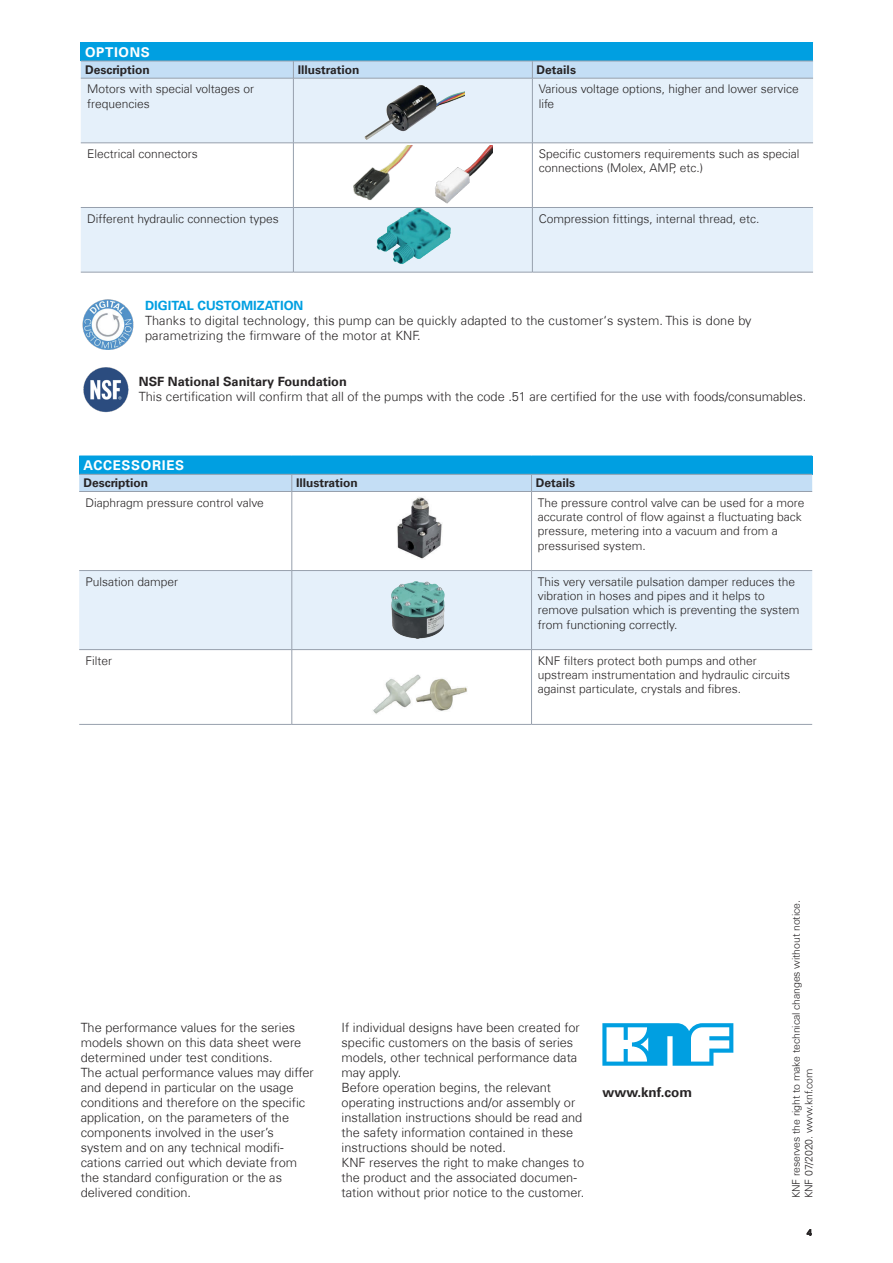
<style>
.page{position:relative;width:893px;height:1263px;background:#fff}
.page>*{position:absolute;margin:0;border:0;box-sizing:border-box;transform-origin:0 0}
.Titel_Headline_Tabel{font:700 13.5px "Univers Com 65";letter-spacing:.05em;color:#fff}
.Adresse_Firmenbezeic{font:700 13.5px "Univers Com 65";color:#272425}
.Fußzeile{font:300 12.75px/15px "Univers Com 45";color:#272425}
.KNF_COPY_regular_bla{font:300 12.75px/15px "Univers Com 45";letter-spacing:.01em;color:#272425}
.KNF_COPY_regular_bla-2{font:700 12.75px "Univers Com 65";color:#272425}
.Titel_Fließtext_Tabe{font:300 12px/14.4px "Univers Com 45";color:#272425}
.Titel_Kopfzeile_Tabe{font:700 12px "Univers Com 65";color:#272425}
.Druckkennung{font:300 10.5px "Univers Com 45";letter-spacing:-.01em;color:#272425}
.t1{font:700 9.75px "Arial";color:#272425}
.s1{font-family:"Univers Com 65";font-weight:700;color:#009fe1}
</style>
<div class="page">
<svg style="left:602px;top:1023px;width:131px;height:43px"></svg>
<div style="left:81px;top:43px;width:732px;height:18px;background:#009fe1"></div>
<svg style="left:81px;top:79px;width:732px;height:193px;fill:#e5f0fa"></svg>
<hr style="left:81px;top:42px;width:212px;height:1px;background:#009fe1">
<hr style="left:293px;top:42px;width:239px;height:1px;background:#009fe1">
<hr style="left:532px;top:42px;width:281px;height:1px;background:#009fe1">
<hr style="left:81px;top:207px;width:212px;height:1px;background:#97a0ad">
<hr style="left:532px;top:207px;width:281px;height:1px;background:#97a0ad">
<hr style="left:81px;top:272px;width:212px;height:1px;background:#97a0ad">
<hr style="left:532px;top:272px;width:281px;height:1px;background:#97a0ad">
<hr style="left:81px;top:78px;width:212px;height:1px;background:#97a0ad">
<hr style="left:532px;top:78px;width:281px;height:1px;background:#97a0ad">
<hr style="left:81px;top:143px;width:212px;height:1px;background:#97a0ad">
<hr style="left:532px;top:143px;width:281px;height:1px;background:#97a0ad">
<svg style="left:81px;top:61px;width:732px;height:17px;background:#c1daf1"></svg>
<hr style="left:293px;top:78px;width:239px;height:1px;background:#97a0ad">
<hr style="left:293px;top:78px;width:1px;height:65px;background:#97a0ad">
<hr style="left:532px;top:78px;width:1px;height:65px;background:#97a0ad">
<hr style="left:293px;top:143px;width:239px;height:1px;background:#97a0ad">
<hr style="left:293px;top:143px;width:1px;height:64px;background:#97a0ad">
<hr style="left:532px;top:143px;width:1px;height:64px;background:#97a0ad">
<hr style="left:293px;top:207px;width:239px;height:1px;background:#97a0ad">
<hr style="left:293px;top:208px;width:1px;height:64px;background:#97a0ad">
<hr style="left:532px;top:208px;width:1px;height:64px;background:#97a0ad">
<hr style="left:293px;top:272px;width:239px;height:1px;background:#97a0ad">
<img style="left:357px;top:84px;width:107px;height:58px">
<div style="left:79px;top:456px;width:733px;height:18px;background:#009fe1"></div>
<div style="left:79px;top:571px;width:733px;height:78px;background:#e5f0fa"></div>
<hr style="left:79px;top:570px;width:213px;height:1px;background:#97a0ad">
<hr style="left:531px;top:570px;width:281px;height:1px;background:#97a0ad">
<hr style="left:79px;top:649px;width:213px;height:1px;background:#97a0ad">
<hr style="left:531px;top:649px;width:281px;height:1px;background:#97a0ad">
<hr style="left:79px;top:724px;width:213px;height:1px;background:#97a0ad">
<hr style="left:531px;top:724px;width:281px;height:1px;background:#97a0ad">
<hr style="left:79px;top:491px;width:213px;height:1px;background:#97a0ad">
<hr style="left:531px;top:491px;width:281px;height:1px;background:#97a0ad">
<div style="left:79px;top:474px;width:733px;height:17px;background:#c4def5"></div>
<hr style="left:292px;top:491px;width:239px;height:1px;background:#97a0ad">
<hr style="left:292px;top:492px;width:1px;height:78px;background:#97a0ad">
<hr style="left:531px;top:492px;width:1px;height:78px;background:#97a0ad">
<hr style="left:292px;top:570px;width:239px;height:1px;background:#97a0ad">
<hr style="left:292px;top:571px;width:1px;height:78px;background:#97a0ad">
<hr style="left:531px;top:571px;width:1px;height:78px;background:#97a0ad">
<hr style="left:292px;top:649px;width:239px;height:1px;background:#97a0ad">
<hr style="left:292px;top:650px;width:1px;height:74px;background:#97a0ad">
<hr style="left:531px;top:650px;width:1px;height:74px;background:#97a0ad">
<hr style="left:292px;top:724px;width:239px;height:1px;background:#97a0ad">
<img style="left:397px;top:497px;width:45px;height:62px">
<img style="left:373px;top:674px;width:94px;height:40px">
<img style="left:385px;top:577px;width:68px;height:67px">
<img style="left:373px;top:209px;width:81px;height:57px">
<img style="left:336px;top:145px;width:80px;height:68px">
<img style="left:425px;top:145px;width:68px;height:65px">
<img style="left:82px;top:299px;width:52px;height:51px">
<img style="left:83px;top:367px;width:45px;height:46px">
<p class="Titel_Headline_Tabel" style="left:85px;top:44px;width:66px">OPTIONS</p>
<p class="Titel_Kopfzeile_Tabe" style="left:85px;top:63px;width:66px">Description</p>
<p class="Titel_Kopfzeile_Tabe" style="left:298px;top:63px;width:63px">Illustration</p>
<p class="Titel_Kopfzeile_Tabe" style="left:537px;top:63px;width:41px">Details</p>
<p class="Titel_Fließtext_Tabe" style="left:87px;top:82px;width:169px">Motors with special voltages or frequencies</p>
<p class="Titel_Fließtext_Tabe" style="left:539px;top:82px;width:262px">Various voltage options, higher and lower service</p>
<p class="Titel_Fließtext_Tabe" style="left:539px;top:96px;width:17px">life</p>
<p class="Titel_Fließtext_Tabe" style="left:87px;top:146px;width:112px">Electrical connectors</p>
<p class="Titel_Fließtext_Tabe" style="left:539px;top:146px;width:262px">Specific customers requirements such as special connections (Molex, AMP, etc.)</p>
<p class="Titel_Fließtext_Tabe" style="left:87px;top:211px;width:193px">Different hydraulic connection types</p>
<p class="Titel_Fließtext_Tabe" style="left:539px;top:211px;width:222px">Compression fittings, internal thread, etc.</p>
<p class="KNF_COPY_regular_bla" style="left:145px;top:298px;width:608px"><span class="s1">DIGITAL CUSTOMIZATION<br></span>Thanks to digital technology, this pump can be quickly adapted to the customer‘s system. This is done by parametrizing the firmware of the motor at KNF.</p>
<p class="KNF_COPY_regular_bla-2" style="left:139px;top:374px;width:209px">NSF National Sanitary Foundation</p>
<p class="KNF_COPY_regular_bla" style="left:139px;top:389px;width:669px">This certification will confirm that all of the pumps with the code .51 are certified for the use with foods/consumables.</p>
<p class="Titel_Headline_Tabel" style="left:83px;top:457px;width:102px">ACCESSORIES</p>
<p class="Titel_Kopfzeile_Tabe" style="left:83px;top:476px;width:66px">Description</p>
<p class="Titel_Kopfzeile_Tabe" style="left:296px;top:476px;width:63px">Illustration</p>
<p class="Titel_Kopfzeile_Tabe" style="left:536px;top:476px;width:41px">Details</p>
<p class="Titel_Fließtext_Tabe" style="left:86px;top:495px;width:180px">Diaphragm pressure control valve</p>
<p class="Titel_Fließtext_Tabe" style="left:538px;top:495px;width:268px">The pressure control valve can be used for a more accurate control of flow against a fluctuating back pressure, metering into a vacuum and from a pressurised system.</p>
<p class="Titel_Fließtext_Tabe" style="left:86px;top:574px;width:94px">Pulsation damper</p>
<p class="Titel_Fließtext_Tabe" style="left:538px;top:574px;width:263px">This very versatile pulsation damper reduces the vibration in hoses and pipes and it helps to remove pulsation which is preventing the system from functioning correctly.</p>
<p class="Titel_Fließtext_Tabe" style="left:86px;top:653px;width:28px">Filter</p>
<p class="Titel_Fließtext_Tabe" style="left:538px;top:653px;width:254px">KNF filters protect both pumps and other upstream instrumentation and hydraulic circuits against particulate, crystals and fibres.</p>
<p class="Fußzeile" style="left:81px;top:1020px;width:234px">The performance values for the series models shown on this data sheet were determined under test conditions.<br>The actual performance values may differ and depend in particular on the usage conditions and therefore on the specific application, on the parameters of the components involved in the user’s system and on any technical modifi&shy;cations carried out which deviate from the standard configuration or the as delivered condition.</p>
<p class="Fußzeile" style="left:342px;top:1020px;width:240px">If individual designs have been created for specific customers on the basis of series models, other technical performance data may apply.</p>
<p class="Fußzeile" style="left:342px;top:1080px;width:242px">Before operation begins, the relevant operating instructions and/or assembly or installation instructions should be read and the safety information contained in these instructions should be noted.</p>
<p class="Fußzeile" style="left:342px;top:1155px;width:244px">KNF reserves the right to make changes to the product and the associated documen&shy;tation without prior notice to the customer.</p>
<p class="Adresse_Firmenbezeic" style="left:602px;top:1084px;width:91px">www.knf.com</p>
<p class="Druckkennung" style="left:790px;top:1198px;width:300px;rotate:-90deg">KNF reserves the right to make technical changes without notice.</p>
<p class="Druckkennung" style="left:802px;top:1198px;width:131px;rotate:-90deg">KNF 07/2020. www.knf.com</p>
<p class="t1" style="left:807px;top:1226px;width:7px">4</p>
</div>
